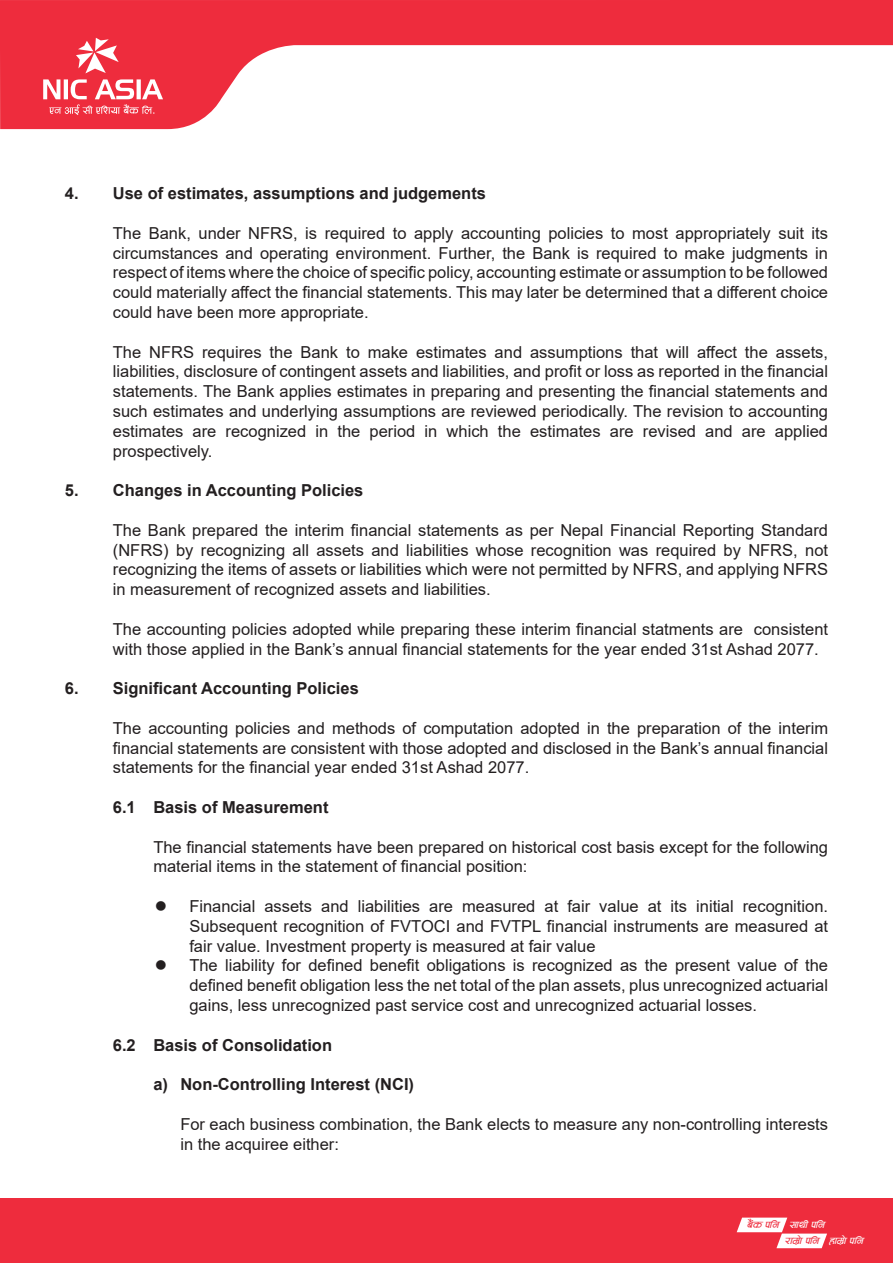
<style>
.page{position:relative;width:893px;height:1263px;background:#fff}
.page>*{position:absolute;margin:0;border:0;box-sizing:border-box;transform-origin:0 0}
.t1{font:16.5px/19.8px "Arial";color:#231f20;text-align:justify}
.t2{font:700 16.5px "Arial";color:#231f20}
.t3{font:italic 12.75px/16px "Aakriti";color:#ee2c3d}
.s1{color:#fff}
</style>
<div class="page">
<svg style="left:0;top:0;width:893px;height:129px"></svg>
<svg style="left:43px;top:38px;width:120px;height:77px"></svg>
<div style="left:0;top:1199px;width:893px;height:64px;background:#ee2c3d"></div>
<svg style="left:737px;top:1217px;width:90px;height:31px"></svg>
<p class="t2" style="left:65px;top:182px;width:423px">4. Use of estimates, assumptions and judgements</p>
<p class="t1" style="left:113px;top:223px;width:717px">The Bank, under NFRS, is required to apply accounting policies to most appropriately suit its circumstances and operating environment. Further, the Bank is required to make judgments in respect of items where the choice of specific policy, accounting estimate or assumption to be followed could materially affect the financial statements. This may later be determined that a different choice could have been more appropriate.</p>
<p class="t1" style="left:113px;top:342px;width:717px">The NFRS requires the Bank to make estimates and assumptions that will affect the assets, liabilities, disclosure of contingent assets and liabilities, and profit or loss as reported in the financial statements. The Bank applies estimates in preparing and presenting the financial statements and such estimates and underlying assumptions are reviewed periodically. The revision to accounting estimates are recognized in the period in which the estimates are revised and are applied prospectively.</p>
<p class="t2" style="left:65px;top:479px;width:300px">5. Changes in Accounting Policies</p>
<p class="t1" style="left:113px;top:520px;width:717px">The Bank prepared the interim financial statements as per Nepal Financial Reporting Standard (NFRS) by recognizing all assets and liabilities whose recognition was required by NFRS, not recognizing the items of assets or liabilities which were not permitted by NFRS, and applying NFRS in measurement of recognized assets and liabilities.</p>
<p class="t1" style="left:113px;top:619px;width:717px">The accounting policies adopted while preparing these interim financial statments are consistent with those applied in the Bank’s annual financial statements for the year ended 31st Ashad 2077.</p>
<p class="t2" style="left:65px;top:677px;width:296px">6. Significant Accounting Policies</p>
<p class="t1" style="left:113px;top:718px;width:717px">The accounting policies and methods of computation adopted in the preparation of the interim financial statements are consistent with those adopted and disclosed in the Bank’s annual financial statements for the financial year ended 31st Ashad 2077.</p>
<p class="t2" style="left:113px;top:795px;width:217px">6.1 Basis of Measurement</p>
<p class="t1" style="left:153px;top:837px;width:676px">The financial statements have been prepared on historical cost basis except for the following material items in the statement of financial position:</p>
<p class="t1" style="left:189px;top:896px;width:640px;text-indent:-34px">● Financial assets and liabilities are measured at fair value at its initial recognition.<br>Subsequent recognition of FVTOCI and FVTPL financial instruments are measured at fair value. Investment property is measured at fair value</p>
<p class="t1" style="left:189px;top:956px;width:640px;text-indent:-34px">● The liability for defined benefit obligations is recognized as the present value of the defined benefit obligation less the net total of the plan assets, plus unrecognized actuarial gains, less unrecognized past service cost and unrecognized actuarial losses.</p>
<p class="t2" style="left:113px;top:1033px;width:221px">6.2 Basis of Consolidation</p>
<p class="t2" style="left:153px;top:1073px;width:262px">a) Non-Controlling Interest (NCI)</p>
<p class="t1" style="left:180px;top:1114px;width:649px">For each business combination, the Bank elects to measure any non-controlling interests in the acquiree either:</p>
<p class="t3" style="left:785px;top:1216px;width:80px;text-indent:-38px">a}+s klg <span class="s1">;fyL klg<br></span>/fd|f]klg <span class="s1">xfd|f]klg</span></p>
</div>
